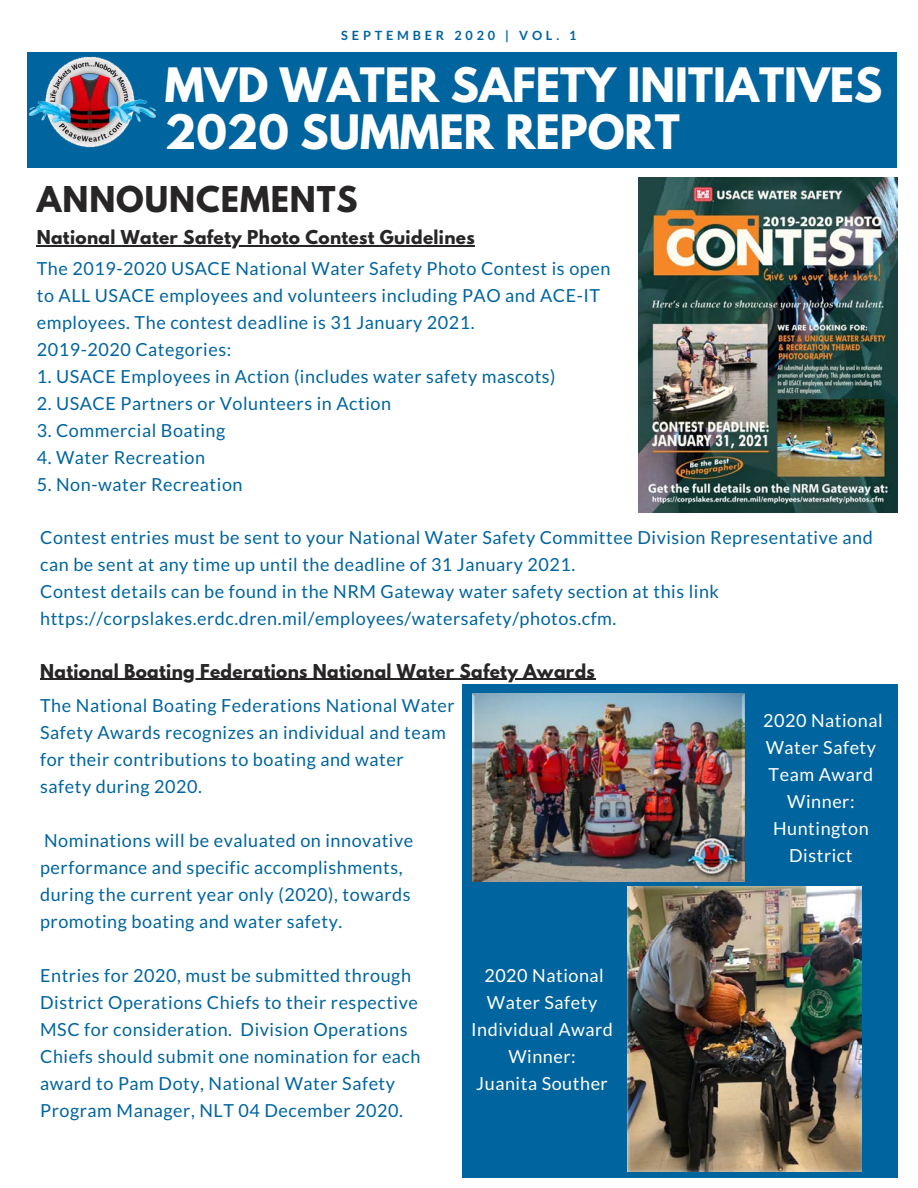
<style>
.page{position:relative;width:918px;height:1188px;background:#fff}
.page>*{position:absolute;margin:0;border:0;box-sizing:border-box;transform-origin:0 0}
.t1{font:700 42px/46.5px "League Spartan";color:#fff}
.t2{font:700 31.5px "League Spartan";letter-spacing:.03em;color:#272526}
.t3{font:18px/27px "Lato";letter-spacing:.03em;color:#00649e}
.t4{font:18px/27px "Lato";letter-spacing:.03em;color:#fff;text-align:center}
.t5{font:700 16.95px "League Spartan";letter-spacing:.02em;color:#272526}
.t6{font:700 12.75px "Lato";letter-spacing:.3em;color:#00649e}
</style>
<div class="page">
<div style="left:28px;top:52px;width:869px;height:116px;background:#00649e"></div>
<div style="left:463px;top:684px;width:435px;height:494px;background:#00649e"></div>
<img style="left:27px;top:52px;width:129px;height:97px">
<img style="left:639px;top:177px;width:258px;height:336px">
<img style="left:472px;top:694px;width:273px;height:188px">
<img style="left:628px;top:887px;width:234px;height:284px">
<hr style="left:37px;top:245px;width:438px;height:2px;background:#272526">
<hr style="left:40px;top:679px;width:555px;height:1px;background:#272526">
<p class="t6" style="left:341px;top:28px;width:237px">SEPTEMBER 2020 | VOL. 1</p>
<h1 class="t1" style="left:165px;top:68px;width:719px">MVD WATER SAFETY INITIATIVES<br>2020 SUMMER REPORT</h1>
<h2 class="t2" style="left:37px;top:183px;width:323px">ANNOUNCEMENTS</h2>
<p class="t5" style="left:37px;top:229px;width:440px">National Water Safety Photo Contest Guidelines</p>
<p class="t3" style="left:37px;top:254px;width:575px">The 2019-2020 USACE National Water Safety Photo Contest is open to ALL USACE employees and volunteers including PAO and ACE-IT employees. The contest deadline is 31 January 2021.<br>2019-2020 Categories:</p>
<p class="t3" style="left:37px;top:362px;width:520px">1. USACE Employees in Action (includes water safety mascots)</p>
<p class="t3" style="left:37px;top:389px;width:356px">2. USACE Partners or Volunteers in Action</p>
<p class="t3" style="left:37px;top:416px;width:190px">3. Commercial Boating</p>
<p class="t3" style="left:37px;top:443px;width:170px">4. Water Recreation</p>
<p class="t3" style="left:37px;top:470px;width:207px">5. Non-water Recreation</p>
<p class="t3" style="left:40px;top:523px;width:834px">Contest entries must be sent to your National Water Safety Committee Division Representative and can be sent at any time up until the deadline of 31 January 2021.<br>Contest details can be found in the NRM Gateway water safety section at this link https://corpslakes.erdc.dren.mil/employees/watersafety/photos.cfm.</p>
<p class="t5" style="left:40px;top:662px;width:556px">National Boating Federations National Water Safety Awards</p>
<p class="t3" style="left:40px;top:691px;width:416px">The National Boating Federations National Water Safety Awards recognizes an individual and team for their contributions to boating and water safety during 2020.</p>
<p class="t3" style="left:40px;top:826px;width:375px">Nominations will be evaluated on innovative performance and specific accomplishments, during the current year only (2020), towards promoting boating and water safety.</p>
<p class="t3" style="left:40px;top:961px;width:382px">Entries for 2020, must be submitted through District Operations Chiefs to their respective MSC for consideration. Division Operations Chiefs should submit one nomination for each award to Pam Doty, National Water Safety Program Manager, NLT 04 December 2020.</p>
<p class="t4" style="left:471px;top:961px;width:143px">2020 National<br>Water Safety<br>Individual Award<br>Winner:<br>Juanita Souther</p>
<p class="t4" style="left:763px;top:707px;width:121px">2020 National<br>Water Safety<br>Team Award<br>Winner:<br>Huntington<br>District</p>
</div>
